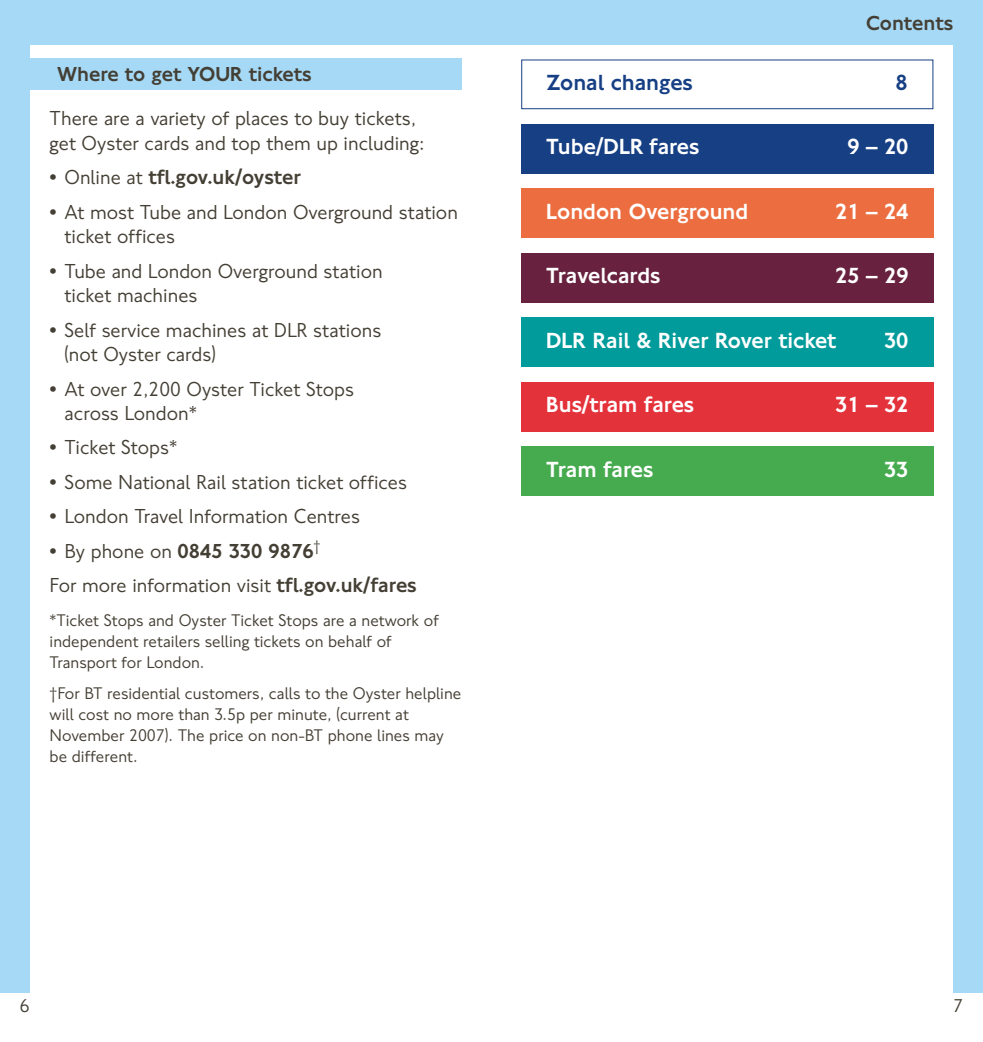
<style>
.page{position:relative;width:983px;height:1042px;background:#fff}
.page>*{position:absolute;margin:0;border:0;box-sizing:border-box;transform-origin:0 0}
.t1{font:500 22.75px "NJ Font";color:#fff}
.t2{font:500 22.75px "NJ Font";color:#163f84}
.t3{font:21px/24.5px "NJ Font";color:#443f34}
.t4{font:500 21px "NJ Font";color:#443f34}
.t5{font:19.25px "NJ Font";color:#443f34}
.t6{font:17.5px/21px "NJ Font";color:#443f34}
.s1{font-weight:400}
.s2{font-weight:500}
</style>
<div class="page">
<div style="left:491px;top:0;width:491px;height:45px;background:#a6d9f6"></div>
<div style="left:952px;top:0;width:30px;height:992px;background:#a6d9f6"></div>
<div style="left:521px;top:60px;width:412px;height:49px;border:1px solid #163f84"></div>
<div style="left:521px;top:124px;width:412px;height:50px;background:#163f84"></div>
<div style="left:521px;top:317px;width:412px;height:50px;background:#009b9a"></div>
<div style="left:521px;top:189px;width:412px;height:49px;background:#ec6d3f"></div>
<div style="left:521px;top:253px;width:412px;height:50px;background:#68223f"></div>
<div style="left:521px;top:382px;width:412px;height:50px;background:#e4323b"></div>
<div style="left:521px;top:446px;width:412px;height:50px;background:#46ab4f"></div>
<div style="left:0;top:0;width:491px;height:45px;background:#a6d9f6"></div>
<div style="left:0;top:0;width:30px;height:992px;background:#a6d9f6"></div>
<div style="left:30px;top:58px;width:431px;height:32px;background:#a6d9f6"></div>
<p class="t4" style="left:57px;top:67px;width:256px">Where to get YOUR tickets</p>
<p class="t3" style="left:50px;top:108px;width:376px">There are a variety of places to buy tickets, get Oyster cards and top them up including:</p>
<p class="t4" style="left:50px;top:170px;width:252px"><span class="s1">• Online at</span> tfl.gov.uk/oyster</p>
<p class="t3" style="left:64px;top:202px;width:395px;text-indent:-15px">• At most Tube and London Overground station ticket offices</p>
<p class="t3" style="left:64px;top:261px;width:319px;text-indent:-15px">• Tube and London Overground station ticket machines</p>
<p class="t3" style="left:64px;top:319px;width:318px;text-indent:-15px">• Self service machines at DLR stations (not Oyster cards)</p>
<p class="t3" style="left:64px;top:378px;width:291px;text-indent:-15px">• At over 2,200 Oyster Ticket Stops across London*</p>
<p class="t3" style="left:50px;top:437px;width:129px">• Ticket Stops*</p>
<p class="t3" style="left:50px;top:472px;width:359px">• Some National Rail station ticket offices</p>
<p class="t3" style="left:50px;top:506px;width:312px">• London Travel Information Centres</p>
<p class="t3" style="left:50px;top:536px;width:368px;line-height:34.5px">• By phone on <span class="s2">0845 330 9876</span><sup>†<br></sup>For more information visit <span class="s2">tfl.gov.uk/fares</span></p>
<p class="t6" style="left:50px;top:611px;width:391px">*Ticket Stops and Oyster Ticket Stops are a network of independent retailers selling tickets on behalf of<br>Transport for London.</p>
<p class="t6" style="left:50px;top:684px;width:413px">†For BT residential customers, calls to the Oyster helpline will cost no more than 3.5p per minute, (current at November 2007). The price on non-BT phone lines may be different.</p>
<p class="t4" style="left:865px;top:16px;width:89px">Contents</p>
<p class="t2" style="left:547px;top:75px;width:147px">Zonal changes</p>
<p class="t2" style="left:895px;top:75px;width:14px">8</p>
<p class="t1" style="left:546px;top:139px;width:155px">Tube/DLR fares</p>
<p class="t1" style="left:847px;top:139px;width:63px">9 – 20</p>
<p class="t1" style="left:546px;top:204px;width:204px">London Overground</p>
<p class="t1" style="left:835px;top:204px;width:75px">21 – 24</p>
<p class="t1" style="left:546px;top:268px;width:116px">Travelcards</p>
<p class="t1" style="left:835px;top:268px;width:75px">25 – 29</p>
<p class="t1" style="left:546px;top:333px;width:292px">DLR Rail &amp; River Rover ticket</p>
<p class="t1" style="left:883px;top:333px;width:26px">30</p>
<p class="t1" style="left:546px;top:397px;width:149px">Bus/tram fares</p>
<p class="t1" style="left:835px;top:397px;width:75px">31 – 32</p>
<p class="t1" style="left:546px;top:462px;width:109px">Tram fares</p>
<p class="t1" style="left:883px;top:462px;width:26px">33</p>
<p class="t5" style="left:20px;top:999px;width:11px">6</p>
<p class="t5" style="left:952px;top:999px;width:11px">7</p>
</div>
